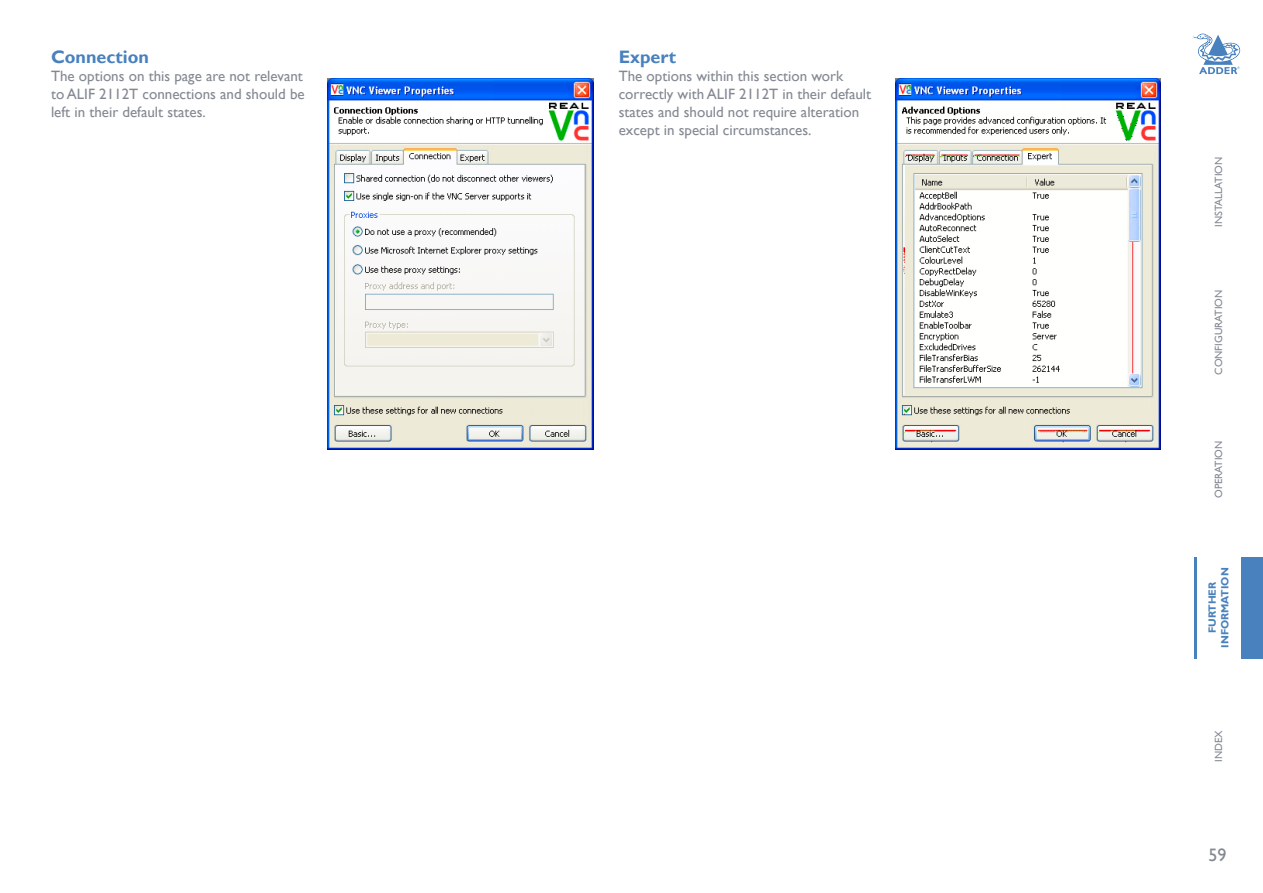
<style>
.page{position:relative;width:1263px;height:893px;background:#fff}
.page>*{position:absolute;margin:0;border:0;box-sizing:border-box;transform-origin:0 0}
.t1{font:700 18px "Gill Sans";color:#4881bd}
.t2{font:18px "Gill Sans";color:#838892}
.t3{font:15px/18px "Gill Sans";color:#838892;text-align:justify}
.t4{font:10.5px "Gill Sans";color:#838892}
.t5{font:700 10.5px/12.6px "Gill Sans";color:#4881bd;text-align:center}
</style>
<div class="page">
<svg style="left:1192px;top:34px;width:48px;height:40px"></svg>
<div style="left:1241px;top:557px;width:22px;height:102px;background:#4881bd"></div>
<hr style="left:1194px;top:557px;width:2px;height:102px;background:#4881bd">
<img style="left:328px;top:78px;width:265px;height:371px">
<img style="left:895px;top:78px;width:266px;height:371px">
<p class="t1" style="left:51px;top:47px;width:99px">Connection</p>
<p class="t3" style="left:51px;top:68px;width:255px">The options on this page are not relevant to ALIF 2112T connections and should be left in their default states.</p>
<p class="t1" style="left:619px;top:47px;width:59px">Expert</p>
<p class="t3" style="left:619px;top:68px;width:254px;text-align:left">The options within this section work correctly with ALIF 2112T in their default states and should not require alteration except in special circumstances.</p>
<p class="t4" style="left:1212px;top:227px;width:71px;rotate:-90deg">INSTALLATION</p>
<p class="t4" style="left:1212px;top:375px;width:87px;rotate:-90deg">CONFIGURATION</p>
<p class="t4" style="left:1212px;top:498px;width:59px;rotate:-90deg">OPERATION</p>
<p class="t5" style="left:1206px;top:648px;width:82px;rotate:-90deg">FURTHER<br>INFORMATION</p>
<p class="t4" style="left:1212px;top:762px;width:33px;rotate:-90deg">INDEX</p>
<p class="t2" style="left:1208px;top:844px;width:19px">59</p>
</div>
